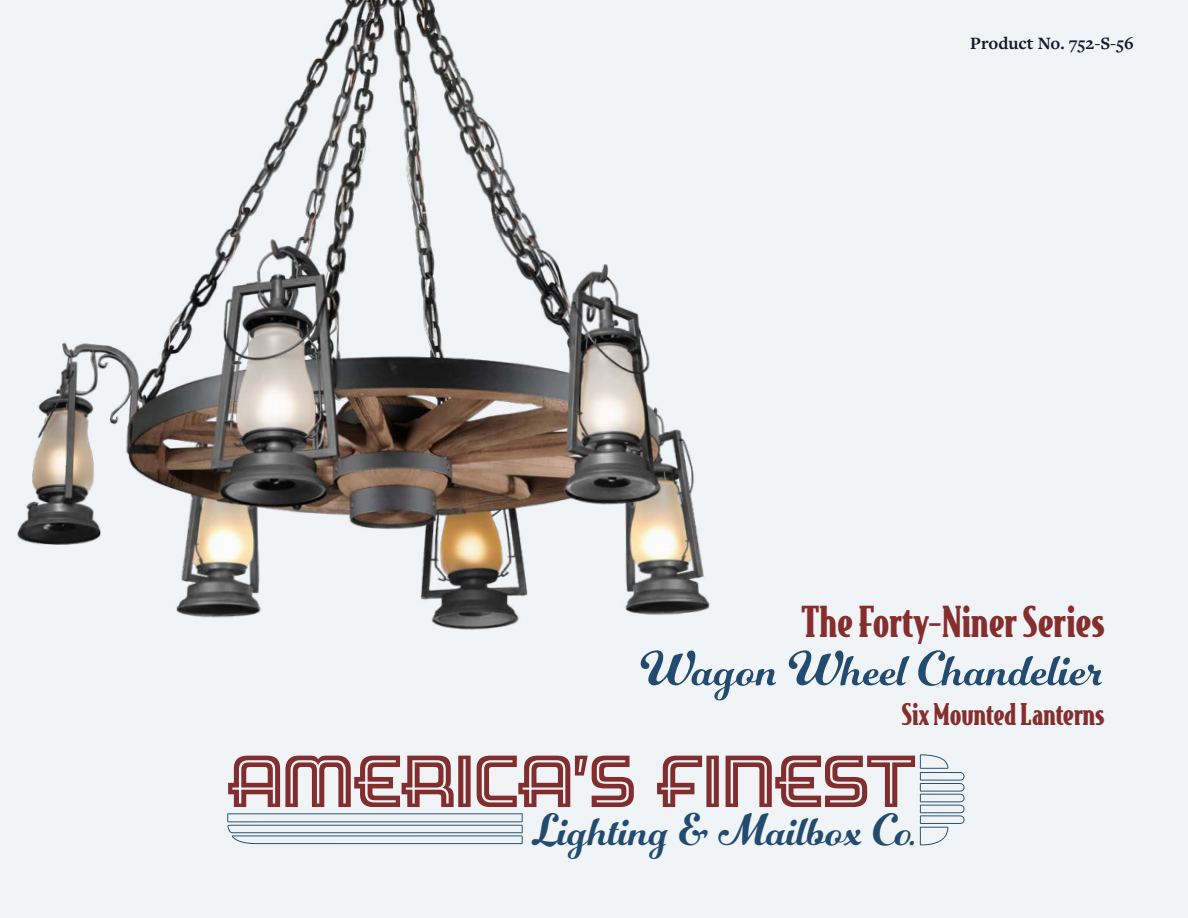
<style>
.page{position:relative;width:1188px;height:918px;background:#f1f4f7}
.page>*{position:absolute;margin:0;border:0;box-sizing:border-box;transform-origin:0 0}
.t1{font:70.8px "Hotel";letter-spacing:-.005em;color:#832e2e}
.t2{font:51px "Number Five Smooth";color:#224b6f}
.t3{font:46.95px "Number Five Smooth";color:#224b6e}
.t4{font:900 40.5px "Bodega Serif";color:#842e2e}
.t5{font:900 28.5px "Bodega Serif";color:#842e2e}
.t6{font:700 18px "Freight Text Pro";color:#131a2d}
</style>
<div class="page">
<svg style="left:227px;top:816px;width:296px;height:28px"></svg>
<svg style="left:920px;top:754px;width:45px;height:91px"></svg>
<img style="left:17px;top:0;width:693px;height:816px">
<p class="t6" style="left:970px;top:31px;width:165px">Product No. 752-S-56</p>
<p class="t4" style="left:802px;top:595px;width:304px">The Forty-Niner Series</p>
<p class="t2" style="left:641px;top:638px;width:465px">Wagon Wheel Chandelier</p>
<p class="t5" style="left:902px;top:695px;width:204px">Six Mounted Lanterns</p>
<h1 class="t1" style="left:227px;top:744px;width:691px">AMERICA’S FINEST</h1>
<p class="t3" style="left:532px;top:801px;width:386px">Lighting &amp; Mailbox Co.</p>
</div>
